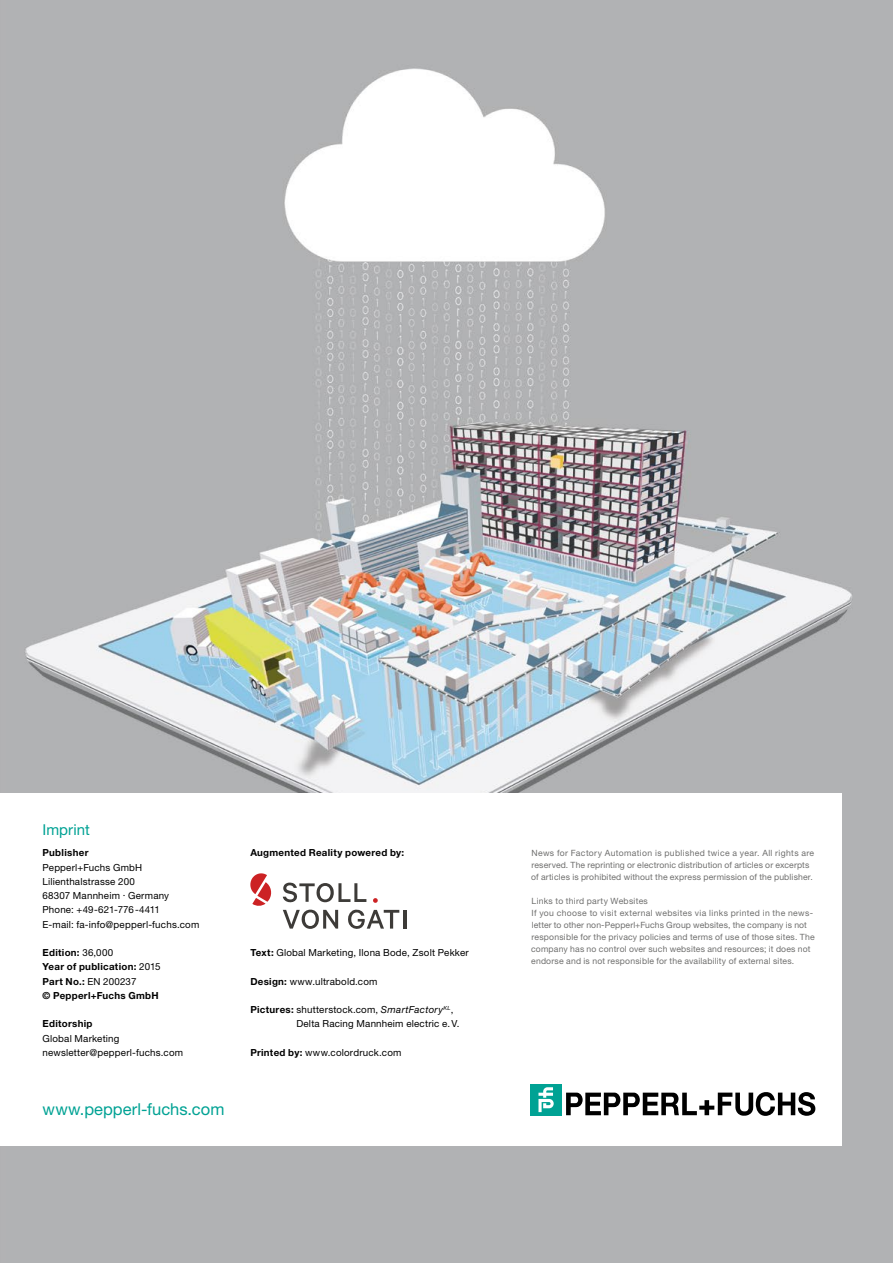
<style>
.page{position:relative;width:893px;height:1263px;background:#fff}
.page>*{position:absolute;margin:0;border:0;box-sizing:border-box;transform-origin:0 0}
.t1{font:16.5px "Helvetica Neue LTW1 G";letter-spacing:.005em;color:#00a294}
.t2{font:15px "Helvetica Neue LTW1 G";letter-spacing:.005em;color:#00a294}
.t3{font:9.75px/14.2px "Helvetica Neue LTW1 G";letter-spacing:.02em;color:#000}
.t4{font:700 9.75px/14.2px "Helvetica Neue LTW1 G";letter-spacing:.03em;color:#000}
.t5{font:8.7px/12px "Helvetica Neue LTW1 G";letter-spacing:.02em;color:#6f6f6e}
.s1{font-weight:400}
.s2{font-weight:700}
.s3{font-style:italic}
</style>
<div class="page">
<img style="left:0;top:0;width:893px;height:1263px">
<div style="left:0;top:793px;width:842px;height:353px;background:#fff"></div>
<svg style="left:283px;top:882px;width:116px;height:47px"></svg>
<hr style="left:403px;top:910px;width:3px;height:19px;background:#3d3b38">
<svg style="left:250px;top:873px;width:22px;height:33px"></svg>
<svg style="left:566px;top:1092px;width:249px;height:24px"></svg>
<div style="left:530px;top:1084px;width:32px;height:31px;background:#00a294"></div>
<svg style="left:538px;top:1087px;width:16px;height:25px"></svg>
<h2 class="t2" style="left:43px;top:821px;width:49px">Imprint</h2>
<p class="t4" style="left:43px;top:846px;width:47px">Publisher</p>
<p class="t3" style="left:43px;top:860px;width:158px">Pepperl+Fuchs GmbH<br>Lilienthalstrasse 200<br>68307 Mannheim · Germany<br>Phone: +49-621-776-4411<br>E-mail: fa-info@pepperl-fuchs.com</p>
<p class="t4" style="left:43px;top:945px;width:120px">Edition: <span class="s1">36,000<br></span>Year of publication: <span class="s1">2015<br></span>Part No.: <span class="s1">EN 200237<br></span>© Pepperl+Fuchs GmbH</p>
<p class="t4" style="left:43px;top:1017px;width:52px">Editorship</p>
<p class="t3" style="left:43px;top:1031px;width:142px">Global Marketing newsletter@pepperl-fuchs.com</p>
<h1 class="t1" style="left:43px;top:1099px;width:183px">www.pepperl-fuchs.com</h1>
<p class="t4" style="left:250px;top:846px;width:155px">Augmented Reality powered by:</p>
<p class="t3" style="left:250px;top:945px;width:220px"><span class="s2">Text:</span> Global Marketing, Ilona Bode, Zsolt Pekker</p>
<p class="t3" style="left:250px;top:974px;width:129px"><span class="s2">Design:</span> www.ultrabold.com</p>
<p class="t3" style="left:296px;top:1002px;width:165px;text-indent:-46px"><span class="s2">Pictures:</span> shutterstock.com, <span class="s3">SmartFactory</span><sup>KL</sup>,<br>Delta Racing Mannheim electric e.V.</p>
<p class="t3" style="left:250px;top:1045px;width:153px"><span class="s2">Printed by:</span> www.colordruck.com</p>
<p class="t5" style="left:531px;top:846px;width:285px">News for Factory Automation is published twice a year. All rights are reserved. The reprinting or electronic distribution of articles or excerpts of articles is prohibited without the express permission of the publisher.</p>
<p class="t5" style="left:531px;top:894px;width:285px">Links to third party Websites<br>If you choose to visit external websites via links printed in the news&shy;letter to other non-Pepperl+Fuchs Group websites, the company is not responsible for the privacy policies and terms of use of those sites. The company has no control over such websites and resources; it does not endorse and is not responsible for the availability of external sites.</p>
</div>
